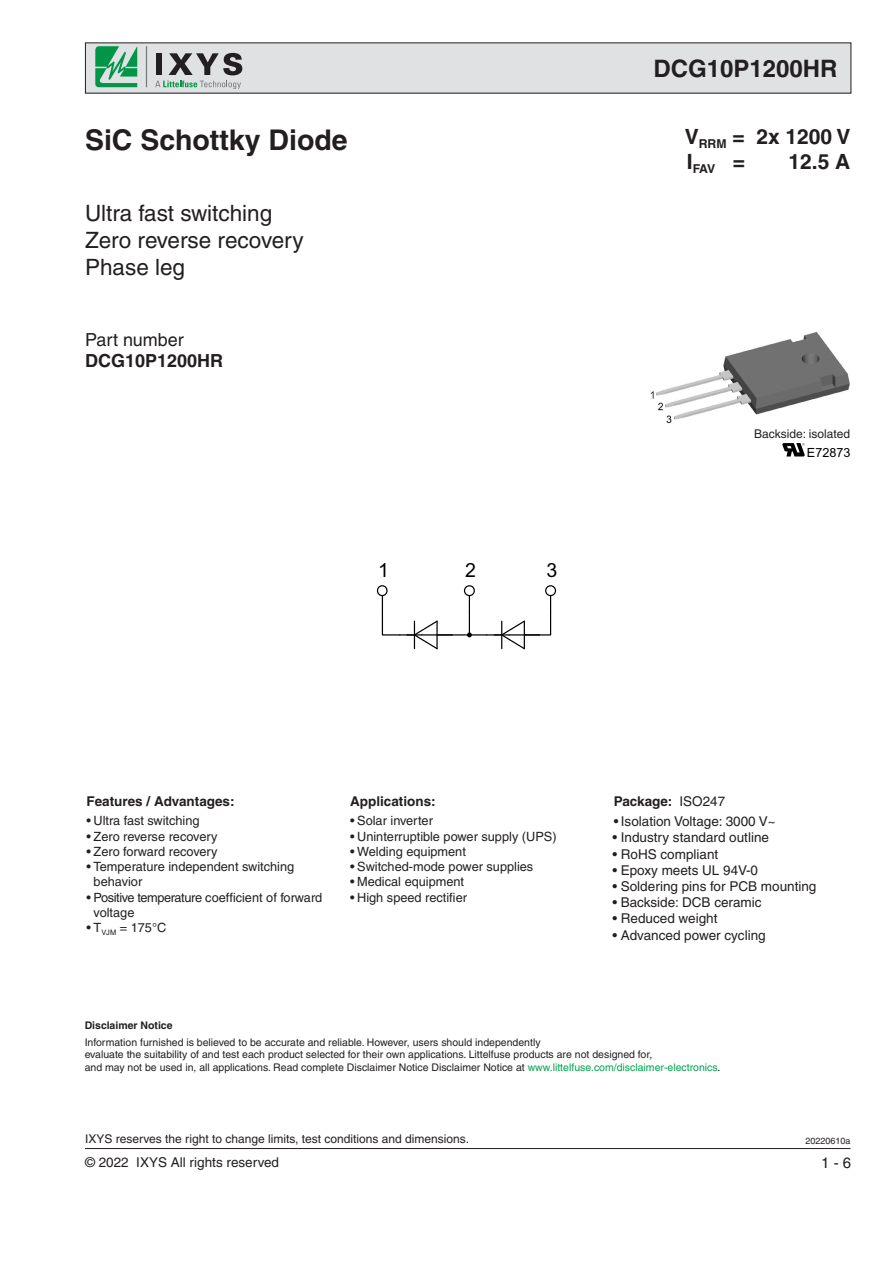
<style>
.page{position:relative;width:893px;height:1263px;background:#fff}
.page>*{position:absolute;margin:0;border:0;box-sizing:border-box;transform-origin:0 0}
.t1{font:700 28.5px "Helvetica";color:#231f20}
.t2{font:700 24px "Helvetica";color:#231f20}
.t3{font:22.5px "Helvetica";color:#231f20}
.t4{font:700 21px "Helvetica";color:#231f20}
.t5{font:19.5px "Arial";color:#000}
.t6{font:700 18px "Helvetica";color:#231f20}
.t7{font:18px "Helvetica";color:#231f20}
.t8{font:15px "Helvetica";color:#231f20}
.t9{font:13.5px "Helvetica";color:#231f20}
.t10{font:700 13.5px "Helvetica";color:#231f20}
.t11{font:12.75px "Helvetica";color:#231f20}
.t12{font:12.75px "Helvetica";letter-spacing:-.03em;color:#231f20}
.t13{font:12.6px "Arial";color:#000}
.t14{font:700 12.3px "Helvetica";color:#231f20}
.t15{font:12px "Helvetica";color:#231f20}
.t16{font:10.5px "Helvetica";color:#231f20}
.t17{font:700 10.5px "Helvetica";color:#231f20}
.t18{font:9px "Helvetica";color:#231f20}
.s1{font-weight:400}
.s2{color:#00a54f}
.s3{color:#000}
</style>
<div class="page">
<div style="left:85px;top:43px;width:766px;height:50px;background:#e0e1e3"></div>
<hr style="left:85px;top:1148px;width:765px;height:1px;background:#231f20">
<svg style="left:95px;top:46px;width:42px;height:41px"></svg>
<div style="left:156px;top:53px;width:6px;height:22px;background:#231f20"></div>
<svg style="left:169px;top:53px;width:73px;height:22px"></svg>
<svg style="left:155px;top:81px;width:86px;height:8px"></svg>
<hr style="left:146px;top:46px;width:1px;height:41px;background:#76787b">
<div style="left:377px;top:585px;width:11px;height:11px;border:1px solid #000;border-radius:50%"></div>
<div style="left:464px;top:585px;width:11px;height:11px;border:1px solid #000;border-radius:50%"></div>
<div style="left:545px;top:585px;width:11px;height:11px;border:1px solid #000;border-radius:50%"></div>
<svg style="left:381px;top:595px;width:171px;height:55px"></svg>
<img style="left:650px;top:332px;width:200px;height:125px">
<svg style="left:782px;top:443px;width:23px;height:13px"></svg>
<p class="t1" style="left:85px;top:122px;width:264px">SiC Schottky Diode</p>
<p class="t3" style="left:85px;top:200px;width:189px">Ultra fast switching</p>
<p class="t3" style="left:85px;top:227px;width:220px">Zero reverse recovery</p>
<p class="t3" style="left:85px;top:254px;width:102px">Phase leg</p>
<p class="t7" style="left:85px;top:329px;width:100px">Part number</p>
<p class="t6" style="left:85px;top:350px;width:140px">DCG10P1200HR</p>
<p class="t5" style="left:378px;top:559px;width:12px">1</p>
<p class="t5" style="left:465px;top:559px;width:12px">2</p>
<p class="t5" style="left:546px;top:559px;width:12px">3</p>
<h2 class="t2" style="left:653px;top:54px;width:186px">DCG10P1200HR</h2>
<p class="t4" style="left:685px;top:124px;width:167px">V<sub>RRM</sub> = 2x 1200 V</p>
<p class="t14" style="left:687px;top:161px;width:60px"><sup>I</sup>FAV <sup>=</sup></p>
<p class="t4" style="left:789px;top:149px;width:63px">12.5 A</p>
<p class="t15" style="left:754px;top:427px;width:97px">Backside: isolated</p>
<p class="t13" style="left:807px;top:445px;width:45px">E72873</p>
<p class="t10" style="left:87px;top:793px;width:150px">Features / Advantages:</p>
<p class="t11" style="left:87px;top:813px;width:115px">• Ultra fast switching</p>
<p class="t11" style="left:87px;top:829px;width:132px">• Zero reverse recovery</p>
<p class="t11" style="left:87px;top:844px;width:132px">• Zero forward recovery</p>
<p class="t11" style="left:87px;top:859px;width:209px">• Temperature independent switching</p>
<p class="t11" style="left:94px;top:874px;width:50px">behavior</p>
<p class="t12" style="left:87px;top:890px;width:237px">• Positive temperature coefficient of forward</p>
<p class="t11" style="left:94px;top:905px;width:42px">voltage</p>
<p class="t11" style="left:87px;top:920px;width:81px">• T<sub>VJM</sub> = 175°C</p>
<p class="t10" style="left:350px;top:793px;width:87px">Applications:</p>
<p class="t11" style="left:350px;top:813px;width:84px">• Solar inverter</p>
<p class="t11" style="left:350px;top:829px;width:208px">• Uninterruptible power supply (UPS)</p>
<p class="t11" style="left:350px;top:844px;width:117px">• Welding equipment</p>
<p class="t11" style="left:350px;top:859px;width:185px">• Switched-mode power supplies</p>
<p class="t11" style="left:350px;top:874px;width:115px">• Medical equipment</p>
<p class="t11" style="left:350px;top:890px;width:118px">• High speed rectifier</p>
<p class="t10" style="left:614px;top:793px;width:113px">Package: <span class="s1">ISO247</span></p>
<p class="t9" style="left:614px;top:813px;width:163px">• Isolation Voltage: 3000 V~</p>
<p class="t9" style="left:612px;top:830px;width:158px">• Industry standard outline</p>
<p class="t9" style="left:612px;top:846px;width:108px">• RoHS compliant</p>
<p class="t9" style="left:612px;top:862px;width:147px">• Epoxy meets UL 94V-0</p>
<p class="t9" style="left:612px;top:878px;width:206px">• Soldering pins for PCB mounting</p>
<p class="t9" style="left:612px;top:894px;width:151px">• Backside: DCB ceramic</p>
<p class="t9" style="left:612px;top:911px;width:107px">• Reduced weight</p>
<p class="t9" style="left:612px;top:927px;width:155px">• Advanced power cycling</p>
<p class="t17" style="left:85px;top:1018px;width:89px">Disclaimer Notice</p>
<p class="t16" style="left:85px;top:1036px;width:457px">Information furnished is believed to be accurate and reliable. However, users should independently</p>
<p class="t16" style="left:85px;top:1048px;width:569px">evaluate the suitability of and test each product selected for their own applications. Littelfuse products are not designed for,</p>
<p class="t16" style="left:85px;top:1061px;width:637px">and may not be used in, all applications. Read complete Disclaimer Notice Disclaimer Notice at <span class="s2">www.littelfuse.com/disclaimer-electronics</span><span class="s3">.</span></p>
<p class="t15" style="left:85px;top:1132px;width:386px">IXYS reserves the right to change limits, test conditions and dimensions.</p>
<p class="t18" style="left:805px;top:1136px;width:47px">20220610a</p>
<p class="t9" style="left:85px;top:1154px;width:196px">© 2022 IXYS All rights reserved</p>
<p class="t8" style="left:821px;top:1154px;width:32px">1 - 6</p>
</div>
